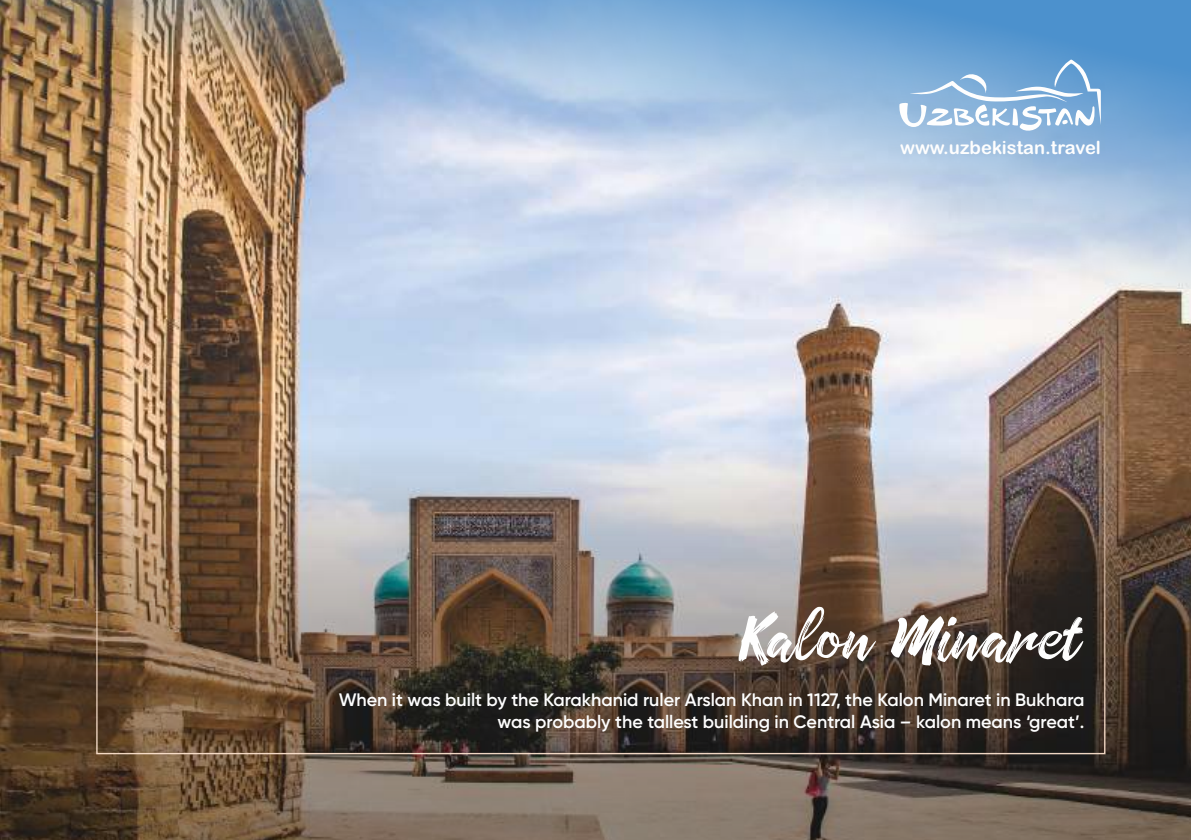
<style>
.page{position:relative;width:1191px;height:840px;background:#fff}
.page>*{position:absolute;margin:0;border:0;box-sizing:border-box;transform-origin:0 0}
.t1{font:51px "Bellatiez";color:#fefefe}
.t2{font:18.2px "Arial Rounded MT Bold";color:#fefefe}
.t3{font:600 18px/21.4px "Gilroy";color:#fefefe;text-align:right}
</style>
<div class="page">
<img style="left:0;top:289px;width:1191px;height:550px">
<img style="left:0;top:438px;width:1190px;height:401px">
<img style="left:0;top:0;width:1191px;height:289px">
<svg style="left:898px;top:59px;width:202px;height:74px"></svg>
<p class="t2" style="left:900px;top:141px;width:202px">www.uzbekistan.travel</p>
<h1 class="t1" style="left:742px;top:610px;width:340px">Kalon Minaret</h1>
<p class="t3" style="left:339px;top:690px;width:747px">When it was built by the Karakhanid ruler Arslan Khan in 1127, the Kalon Minaret in Bukhara was probably the tallest building in Central Asia – kalon means ‘great’.</p>
</div>
